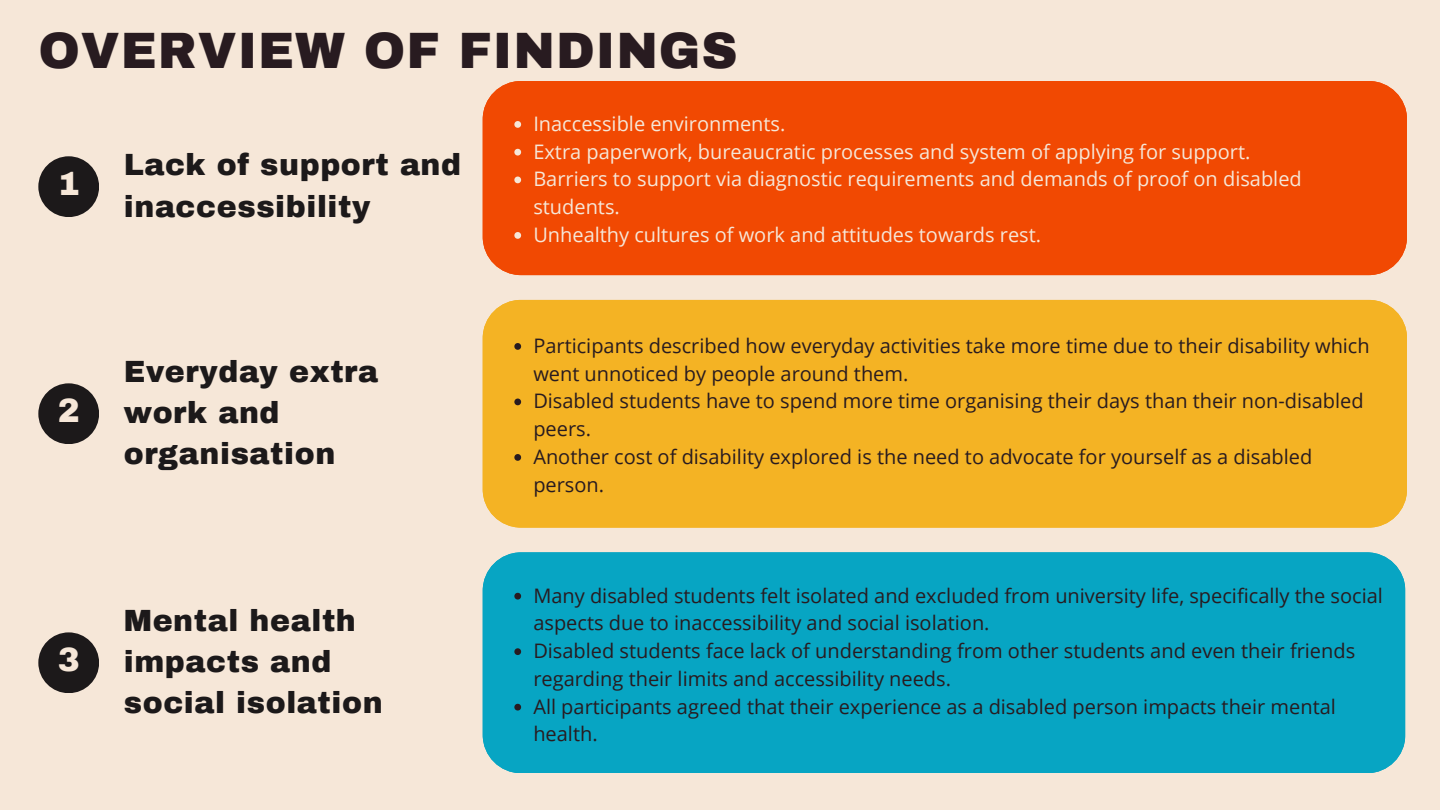
<style>
.page{position:relative;width:1440px;height:810px;background:#f6e7d8}
.page>*{position:absolute;margin:0;border:0;box-sizing:border-box;transform-origin:0 0}
.t1{font:900 50px "Archivo";letter-spacing:.02em;color:#281b20}
.t2{font:900 33px "Archivo";color:#f6e7d8}
.t3{font:900 30px/41.2px "Archivo";letter-spacing:.02em;color:#1c191a}
.t4{font:20px/27.8px "Open Sans";color:#281b20}
.t5{font:20px/27.8px "Open Sans";color:#f6e7d8}
</style>
<div class="page">
<div style="left:483px;top:81px;width:924px;height:194px;background:#f14902"></div>
<div style="left:483px;top:300px;width:924px;height:228px;background:#f4b324"></div>
<div style="left:483px;top:552px;width:922px;height:221px;background:#07a5c3"></div>
<svg style="left:514px;top:121px;width:7px;height:7px"></svg>
<svg style="left:514px;top:149px;width:7px;height:7px"></svg>
<svg style="left:514px;top:177px;width:7px;height:6px"></svg>
<svg style="left:514px;top:232px;width:7px;height:7px"></svg>
<svg style="left:514px;top:343px;width:7px;height:7px"></svg>
<svg style="left:514px;top:399px;width:7px;height:6px"></svg>
<svg style="left:514px;top:454px;width:7px;height:7px"></svg>
<svg style="left:514px;top:593px;width:7px;height:7px"></svg>
<svg style="left:514px;top:648px;width:7px;height:7px"></svg>
<svg style="left:514px;top:704px;width:7px;height:7px"></svg>
<div style="left:38px;top:156px;width:61px;height:61px;background:#1c191a;border-radius:50%"></div>
<div style="left:38px;top:383px;width:61px;height:61px;background:#1c191a;border-radius:50%"></div>
<div style="left:38px;top:632px;width:61px;height:61px;background:#1c191a;border-radius:50%"></div>
<h1 class="t1" style="left:38px;top:24px;width:701px">OVERVIEW OF FINDINGS</h1>
<p class="t2" style="left:58px;top:166px;width:24px">1</p>
<p class="t3" style="left:124px;top:145px;width:339px">Lack of support and inaccessibility</p>
<p class="t2" style="left:58px;top:393px;width:24px">2</p>
<p class="t3" style="left:124px;top:351px;width:256px">Everyday extra work and organisation</p>
<p class="t2" style="left:58px;top:642px;width:24px">3</p>
<p class="t3" style="left:124px;top:600px;width:260px">Mental health impacts and social isolation</p>
<p class="t5" style="left:533px;top:109px;width:254px">Inaccessible environments.</p>
<p class="t5" style="left:533px;top:137px;width:719px">Extra paperwork, bureaucratic processes and system of applying for support.</p>
<p class="t5" style="left:533px;top:165px;width:770px">Barriers to support via diagnostic requirements and demands of proof on disabled students.</p>
<p class="t5" style="left:533px;top:220px;width:509px">Unhealthy cultures of work and attitudes towards rest.</p>
<p class="t4" style="left:533px;top:331px;width:838px">Participants described how everyday activities take more time due to their disability which went unnoticed by people around them.</p>
<p class="t4" style="left:533px;top:387px;width:832px">Disabled students have to spend more time organising their days than their non-disabled peers.</p>
<p class="t4" style="left:533px;top:442px;width:780px">Another cost of disability explored is the need to advocate for yourself as a disabled person.</p>
<p class="t4" style="left:533px;top:581px;width:851px">Many disabled students felt isolated and excluded from university life, specifically the social aspects due to inaccessibility and social isolation.</p>
<p class="t4" style="left:533px;top:636px;width:823px">Disabled students face lack of understanding from other students and even their friends regarding their limits and accessibility needs.</p>
<p class="t4" style="left:533px;top:692px;width:804px">All participants agreed that their experience as a disabled person impacts their mental health.</p>
</div>
